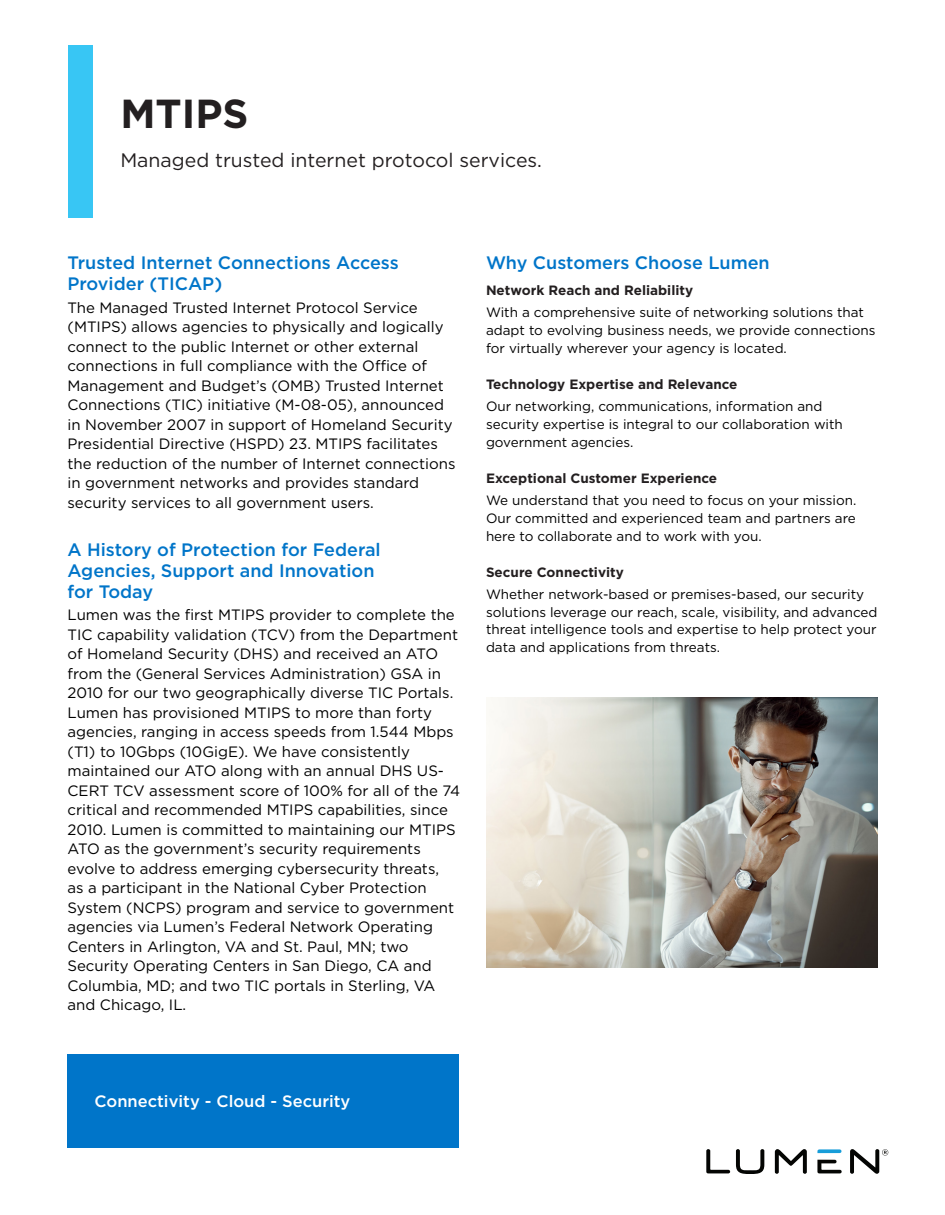
<style>
.page{position:relative;width:945px;height:1215px;background:#fff}
.page>*{position:absolute;margin:0;border:0;box-sizing:border-box;transform-origin:0 0}
.t1{font:700 40.5px "Gotham";color:#231f20}
.t2{font:19.5px "Gotham";color:#231f20}
.t3{font:500 18px/21px "Gotham";color:#0075c9}
.t4{font:500 16.5px "Gotham";color:#fff}
.t5{font:15px/19.5px "Gotham";color:#000}
.t6{font:13.5px/18px "Gotham";color:#000}
.t7{font:700 13.5px "Gotham";color:#231f20}
</style>
<div class="page">
<div style="left:69px;top:45px;width:24px;height:173px;background:#38c6f4"></div>
<svg style="left:706px;top:1149px;width:24px;height:24px"></svg>
<svg style="left:736px;top:1149px;width:28px;height:25px"></svg>
<svg style="left:775px;top:1149px;width:32px;height:25px"></svg>
<svg style="left:817px;top:1149px;width:24px;height:4px"></svg>
<svg style="left:817px;top:1160px;width:25px;height:13px"></svg>
<svg style="left:850px;top:1149px;width:38px;height:25px"></svg>
<img style="left:486px;top:697px;width:392px;height:270px">
<div style="left:68px;top:1054px;width:391px;height:94px;background:#0075c9"></div>
<h1 class="t1" style="left:120px;top:87px;width:129px">MTIPS</h1>
<h2 class="t2" style="left:120px;top:148px;width:423px">Managed trusted internet protocol services.</h2>
<p class="t3" style="left:68px;top:252px;width:333px">Trusted Internet Connections Access<br>Provider (TICAP)</p>
<p class="t5" style="left:68px;top:297px;width:390px">The Managed Trusted Internet Protocol Service (MTIPS) allows agencies to physically and logically connect to the public Internet or other external connections in full compliance with the Office of Management and Budget’s (OMB) Trusted Internet Connections (TIC) initiative (M-08-05), announced in November 2007 in support of Homeland Security Presidential Directive (HSPD) 23. MTIPS facilitates the reduction of the number of Internet connections in government networks and provides standard security services to all government users.</p>
<p class="t3" style="left:68px;top:539px;width:315px">A History of Protection for Federal<br>Agencies, Support and Innovation for Today</p>
<p class="t5" style="left:68px;top:605px;width:394px">Lumen was the first MTIPS provider to complete the TIC capability validation (TCV) from the Department of Homeland Security (DHS) and received an ATO from the (General Services Administration) GSA in 2010 for our two geographically diverse TIC Portals.<br>Lumen has provisioned MTIPS to more than forty agencies, ranging in access speeds from 1.544 Mbps (T1) to 10Gbps (10GigE). We have consistently maintained our ATO along with an annual DHS US-CERT TCV assessment score of 100% for all of the 74 critical and recommended MTIPS capabilities, since 2010. Lumen is committed to maintaining our MTIPS ATO as the government’s security requirements evolve to address emerging cybersecurity threats,<br>as a participant in the National Cyber Protection System (NCPS) program and service to government agencies via Lumen’s Federal Network Operating Centers in Arlington, VA and St. Paul, MN; two Security Operating Centers in San Diego, CA and Columbia, MD; and two TIC portals in Sterling, VA and Chicago, IL.</p>
<p class="t3" style="left:486px;top:252px;width:285px">Why Customers Choose Lumen</p>
<p class="t7" style="left:486px;top:282px;width:209px">Network Reach and Reliability</p>
<p class="t6" style="left:486px;top:303px;width:391px">With a comprehensive suite of networking solutions that adapt to evolving business needs, we provide connections for virtually wherever your agency is located.</p>
<p class="t7" style="left:486px;top:376px;width:253px">Technology Expertise and Relevance</p>
<p class="t6" style="left:486px;top:396px;width:358px">Our networking, communications, information and security expertise is integral to our collaboration with government agencies.</p>
<p class="t7" style="left:486px;top:470px;width:233px">Exceptional Customer Experience</p>
<p class="t6" style="left:486px;top:490px;width:372px;text-align:justify">We understand that you need to focus on your mission.<br>Our committed and experienced team and partners are here to collaborate and to work with you.</p>
<p class="t7" style="left:486px;top:564px;width:139px">Secure Connectivity</p>
<p class="t6" style="left:486px;top:584px;width:393px">Whether network-based or premises-based, our security solutions leverage our reach, scale, visibility, and advanced threat intelligence tools and expertise to help protect your data and applications from threats.</p>
<p class="t4" style="left:94px;top:1090px;width:257px">Connectivity - Cloud - Security</p>
</div>
